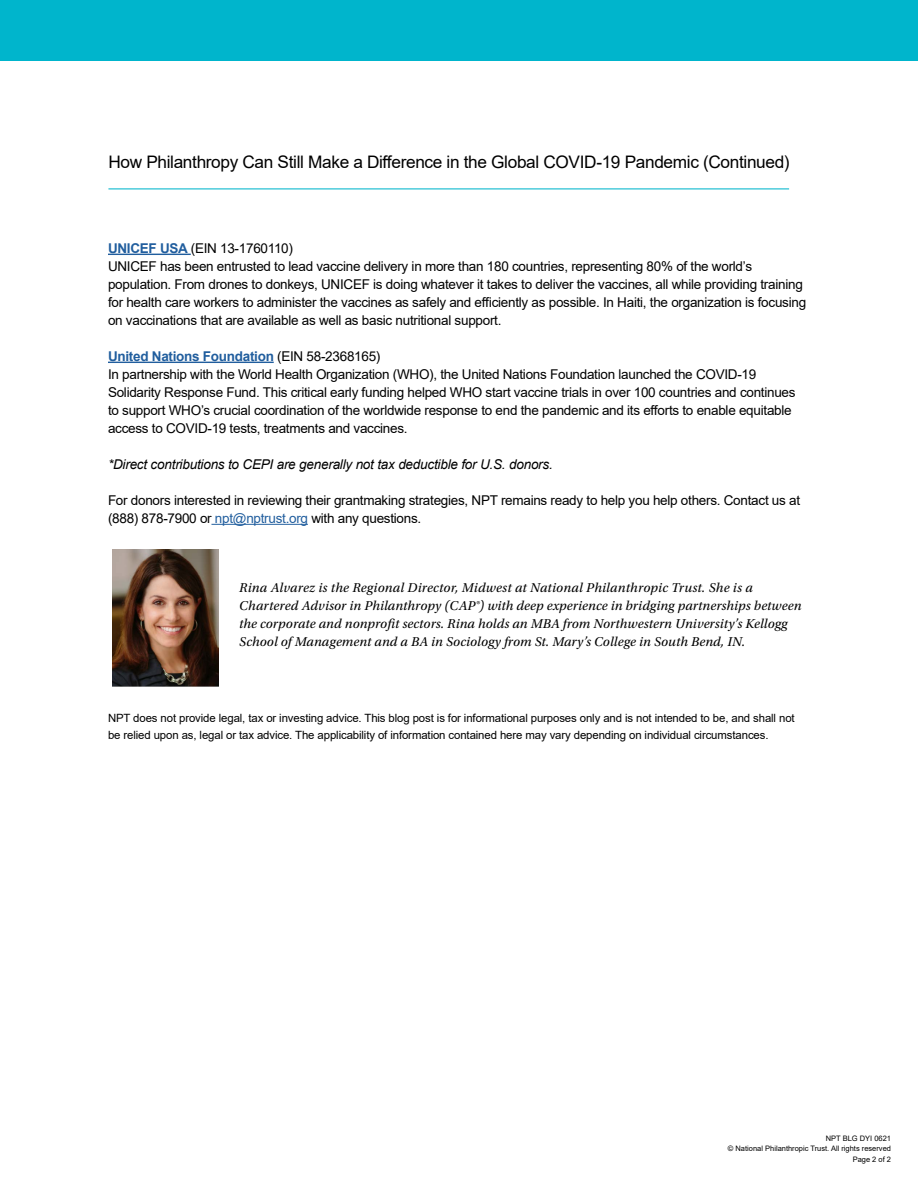
<style>
.page{position:relative;width:918px;height:1188px;background:#fff}
.page>*{position:absolute;margin:0;border:0;box-sizing:border-box;transform-origin:0 0}
.t1{font:17.25px "Arial";letter-spacing:-.02em;color:#000}
.t2{font:13.5px/18px "Arial";letter-spacing:-.02em;color:#000}
.t3{font:italic 13.5px/18px "Utopia Std";letter-spacing:.01em;color:#000}
.t4{font:italic 13.5px "Arial";letter-spacing:-.015em;color:#000}
.t5{font:11.4px/16.5px "Arial";letter-spacing:-.01em;color:#000}
.t6{font:7.5px/10.5px "Arial";color:#000;text-align:right}
.s1{font-weight:700;color:#215e9e}
.s2{color:#215e9e}
</style>
<div class="page">
<hr style="left:108px;top:188px;width:681px;height:1px;background:#00b5cc">
<div style="left:0;top:0;width:918px;height:60px;background:#00b5cc"></div>
<hr style="left:108px;top:254px;width:83px;height:1px;background:#215e9e">
<hr style="left:108px;top:362px;width:166px;height:1px;background:#215e9e">
<hr style="left:211px;top:524px;width:97px;height:1px;background:#215e9e">
<img style="left:112px;top:549px;width:107px;height:137px">
<p class="t1" style="left:108px;top:151px;width:683px">How Philanthropy Can Still Make a Difference in the Global COVID-19 Pandemic (Continued)</p>
<p class="t2" style="left:108px;top:239px;width:700px"><span class="s1">UNICEF USA</span> (EIN 13-1760110)<br>UNICEF has been entrusted to lead vaccine delivery in more than 180 countries, representing 80% of the world’s population. From drones to donkeys, UNICEF is doing whatever it takes to deliver the vaccines, all while providing training for health care workers to administer the vaccines as safely and efficiently as possible. In Haiti, the organization is focusing on vaccinations that are available as well as basic nutritional support.</p>
<p class="t2" style="left:108px;top:347px;width:689px"><span class="s1">United Nations Foundation</span> (EIN 58-2368165)<br>In partnership with the World Health Organization (WHO), the United Nations Foundation launched the COVID-19<br>Solidarity Response Fund. This critical early funding helped WHO start vaccine trials in over 100 countries and continues to support WHO’s crucial coordination of the worldwide response to end the pandemic and its efforts to enable equitable access to COVID-19 tests, treatments and vaccines.</p>
<p class="t4" style="left:108px;top:455px;width:446px">*Direct contributions to CEPI are generally not tax deductible for U.S. donors.</p>
<p class="t2" style="left:108px;top:491px;width:694px">For donors interested in reviewing their grantmaking strategies, NPT remains ready to help you help others. Contact us at (888) 878-7900 or <span class="s2">npt@nptrust.org</span> with any questions.</p>
<p class="t3" style="left:239px;top:579px;width:564px">Rina Alvarez is the Regional Director, Midwest at National Philanthropic Trust. She is a Chartered Advisor in Philanthropy (CAP®) with deep experience in bridging partnerships between the corporate and nonprofit sectors. Rina holds an MBA from Northwestern University’s Kellogg School of Management and a BA in Sociology from St. Mary’s College in South Bend, IN.</p>
<p class="t5" style="left:108px;top:710px;width:688px">NPT does not provide legal, tax or investing advice. This blog post is for informational purposes only and is not intended to be, and shall not be relied upon as, legal or tax advice. The applicability of information contained here may vary depending on individual circumstances.</p>
<p class="t6" style="left:728px;top:1133px;width:165px">NPT BLG DYI 0621<br>© National Philanthropic Trust. All rights reserved<br>Page 2 of 2</p>
</div>
